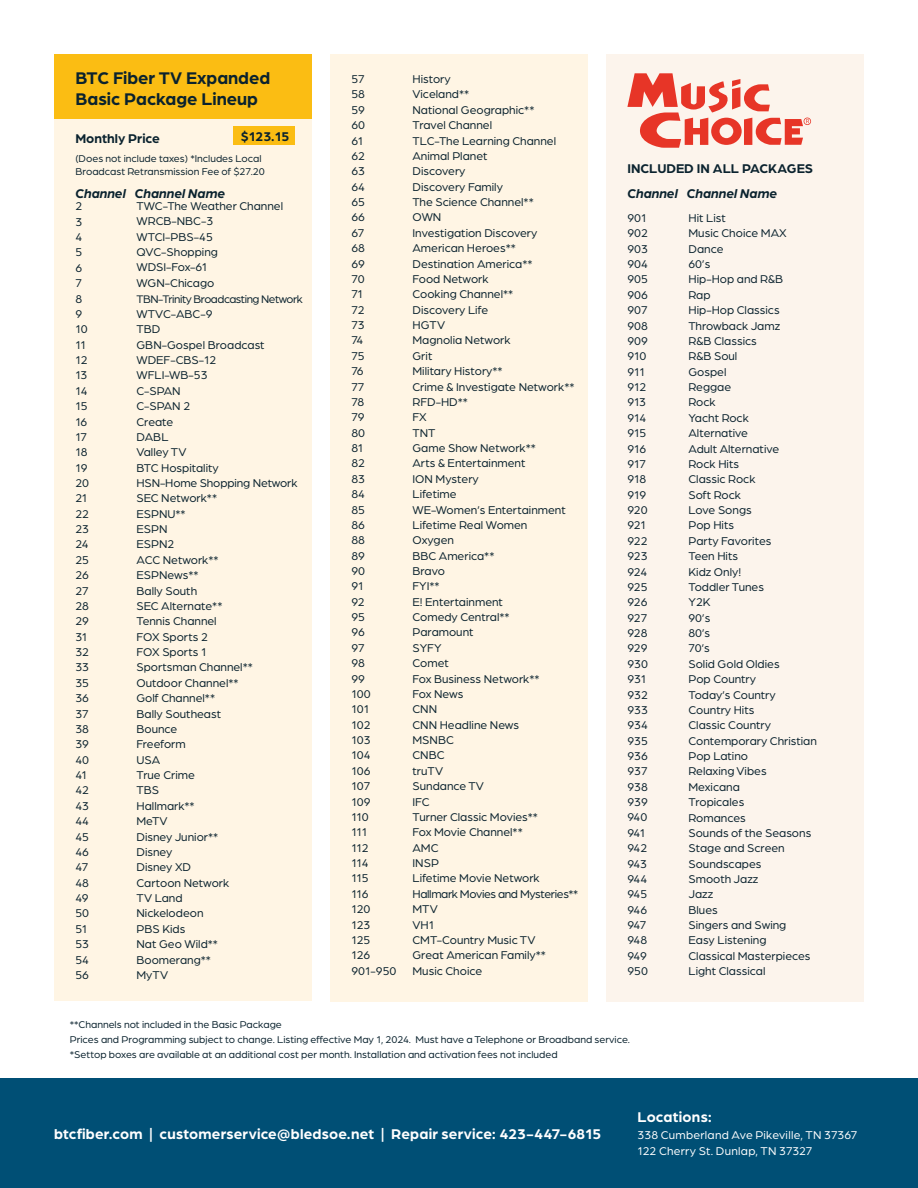
<style>
.page{position:relative;width:918px;height:1188px;background:#fff}
.page>*{position:absolute;margin:0;border:0;box-sizing:border-box;transform-origin:0 0}
.t1{font:700 18px/21.6px "Arboria";color:#0a222e}
.t2{font:700 15px "Arboria";letter-spacing:.01em;color:#fff}
.t3{font:700 13.5px "Arboria";color:#0a222e}
.t4{font:italic 700 13.5px "Arboria";color:#0a222e}
.t5{font:12px/15.3px "Arboria";color:#0a222e}
.t6{font:12px/16.5px "Arboria";letter-spacing:.015em;color:#fff}
.t7{font:11.7px "Arboria";letter-spacing:-.04em;color:#0a222e}
.t8{font:10.5px/15px "Arboria";color:#0a222e}
</style>
<div class="page">
<div style="left:54px;top:117px;width:258px;height:884px;background:#fff5e4"></div>
<div style="left:606px;top:54px;width:258px;height:947px;background:#fcf4ec"></div>
<div style="left:330px;top:54px;width:258px;height:947px;background:#fff5e4"></div>
<div style="left:54px;top:54px;width:258px;height:65px;background:#fbbd13"></div>
<svg style="left:627px;top:73px;width:184px;height:75px"></svg>
<div style="left:233px;top:126px;width:62px;height:19px;background:#fbbd13"></div>
<div style="left:0;top:1079px;width:918px;height:109px;background:#004f75"></div>
<h1 class="t1" style="left:75px;top:66px;width:196px">BTC Fiber TV Expanded<br>Basic Package Lineup</h1>
<p class="t5" style="left:412px;top:71px;width:167px">History<br>Viceland**<br>National Geographic**<br>Travel Channel<br>TLC-The Learning Channel<br>Animal Planet<br>Discovery<br>Discovery Family<br>The Science Channel**<br>OWN<br>Investigation Discovery<br>American Heroes**<br>Destination America**<br>Food Network<br>Cooking Channel**<br>Discovery Life<br>HGTV<br>Magnolia Network<br>Grit<br>Military History**<br>Crime &amp; Investigate Network**<br>RFD-HD**<br>FX<br>TNT<br>Game Show Network**<br>Arts &amp; Entertainment<br>ION Mystery<br>Lifetime<br>WE-Women’s Entertainment<br>Lifetime Real Women<br>Oxygen<br>BBC America**<br>Bravo<br>FYI**<br>E! Entertainment<br>Comedy Central**<br>Paramount<br>SYFY<br>Comet<br>Fox Business Network**<br>Fox News<br>CNN<br>CNN Headline News<br>MSNBC<br>CNBC<br>truTV<br>Sundance TV<br>IFC<br>Turner Classic Movies**<br>Fox Movie Channel**<br>AMC<br>INSP<br>Lifetime Movie Network<br>Hallmark Movies and Mysteries**<br>MTV<br>VH1<br>CMT-Country Music TV<br>Great American Family**<br>Music Choice</p>
<p class="t5" style="left:351px;top:71px;width:46px">57<br>58<br>59<br>60<br>61<br>62<br>63<br>64<br>65<br>66<br>67<br>68<br>69<br>70<br>71<br>72<br>73<br>74<br>75<br>76<br>77<br>78<br>79<br>80<br>81<br>82<br>83<br>84<br>85<br>86<br>88<br>89<br>90<br>91<br>92<br>95<br>96<br>97<br>98<br>99<br>100<br>101<br>102<br>103<br>104<br>106<br>107<br>109<br>110<br>111<br>112<br>114<br>115<br>116<br>120<br>123<br>125<br>126<br>901-950</p>
<p class="t3" style="left:241px;top:127px;width:50px">$123.15</p>
<p class="t3" style="left:75px;top:129px;width:86px">Monthly Price</p>
<p class="t8" style="left:75px;top:152px;width:191px;line-height:12.6px">(Does not include taxes) *Includes Local<br>Broadcast Retransmission Fee of $27.20</p>
<p class="t3" style="left:627px;top:160px;width:187px">INCLUDED IN ALL PACKAGES</p>
<p class="t4" style="left:75px;top:184px;width:151px">Channel Channel Name</p>
<p class="t4" style="left:627px;top:184px;width:151px">Channel Channel Name</p>
<p class="t5" style="left:136px;top:198px;width:148px">TWC-The Weather Channel<br>WRCB-NBC-3<br>WTCI-PBS-45<br>QVC-Shopping<br>WDSI-Fox-61<br>WGN-Chicago</p>
<p class="t7" style="left:136px;top:291px;width:168px">TBN-Trinity Broadcasting Network</p>
<p class="t5" style="left:136px;top:306px;width:163px">WTVC-ABC-9<br>TBD<br>GBN-Gospel Broadcast<br>WDEF-CBS-12<br>WFLI-WB-53<br>C-SPAN<br>C-SPAN 2<br>Create<br>DABL<br>Valley TV<br>BTC Hospitality<br>HSN-Home Shopping Network<br>SEC Network**<br>ESPNU**<br>ESPN<br>ESPN2<br>ACC Network**<br>ESPNews**<br>Bally South<br>SEC Alternate**<br>Tennis Channel<br>FOX Sports 2<br>FOX Sports 1<br>Sportsman Channel**<br>Outdoor Channel**<br>Golf Channel**<br>Bally Southeast<br>Bounce<br>Freeform<br>USA<br>True Crime<br>TBS<br>Hallmark**<br>MeTV<br>Disney Junior**<br>Disney<br>Disney XD<br>Cartoon Network<br>TV Land<br>Nickelodeon<br>PBS Kids<br>Nat Geo Wild**<br>Boomerang**<br>MyTV</p>
<p class="t5" style="left:75px;top:198px;width:15px">2<br>3<br>4<br>5<br>6<br>7<br>8<br>9<br>10<br>11<br>12<br>13<br>14<br>15<br>16<br>17<br>18<br>19<br>20<br>21<br>22<br>23<br>24<br>25<br>26<br>27<br>28<br>29<br>31<br>32<br>33<br>35<br>36<br>37<br>38<br>39<br>40<br>41<br>42<br>43<br>44<br>45<br>46<br>47<br>48<br>49<br>50<br>51<br>53<br>54<br>56</p>
<p class="t5" style="left:627px;top:210px;width:22px">901<br>902<br>903<br>904<br>905<br>906<br>907<br>908<br>909<br>910<br>911<br>912<br>913<br>914<br>915<br>916<br>917<br>918<br>919<br>920<br>921<br>922<br>923<br>924<br>925<br>926<br>927<br>928<br>929<br>930<br>931<br>932<br>933<br>934<br>935<br>936<br>937<br>938<br>939<br>940<br>941<br>942<br>943<br>944<br>945<br>946<br>947<br>948<br>949<br>950</p>
<p class="t5" style="left:688px;top:210px;width:130px">Hit List<br>Music Choice MAX<br>Dance<br>60’s<br>Hip-Hop and R&amp;B<br>Rap<br>Hip-Hop Classics<br>Throwback Jamz<br>R&amp;B Classics<br>R&amp;B Soul<br>Gospel<br>Reggae<br>Rock<br>Yacht Rock<br>Alternative<br>Adult Alternative<br>Rock Hits<br>Classic Rock<br>Soft Rock<br>Love Songs<br>Pop Hits<br>Party Favorites<br>Teen Hits<br>Kidz Only!<br>Toddler Tunes<br>Y2K<br>90’s<br>80’s<br>70’s<br>Solid Gold Oldies<br>Pop Country<br>Today’s Country<br>Country Hits<br>Classic Country<br>Contemporary Christian<br>Pop Latino<br>Relaxing Vibes<br>Mexicana<br>Tropicales<br>Romances<br>Sounds of the Seasons<br>Stage and Screen<br>Soundscapes<br>Smooth Jazz<br>Jazz<br>Blues<br>Singers and Swing<br>Easy Listening<br>Classical Masterpieces<br>Light Classical</p>
<p class="t8" style="left:70px;top:1017px;width:562px">**Channels not included in the Basic Package<br>Prices and Programming subject to change. Listing effective May 1, 2024. Must have a Telephone or Broadband service. *Settop boxes are available at an additional cost per month. Installation and activation fees not included</p>
<p class="t2" style="left:54px;top:1123px;width:549px">btcfiber.com | customerservice@bledsoe.net | Repair service: 423-447-6815</p>
<p class="t2" style="left:638px;top:1107px;width:76px">Locations:</p>
<p class="t6" style="left:638px;top:1126px;width:221px">338 Cumberland Ave Pikeville, TN 37367<br>122 Cherry St. Dunlap, TN 37327</p>
</div>
